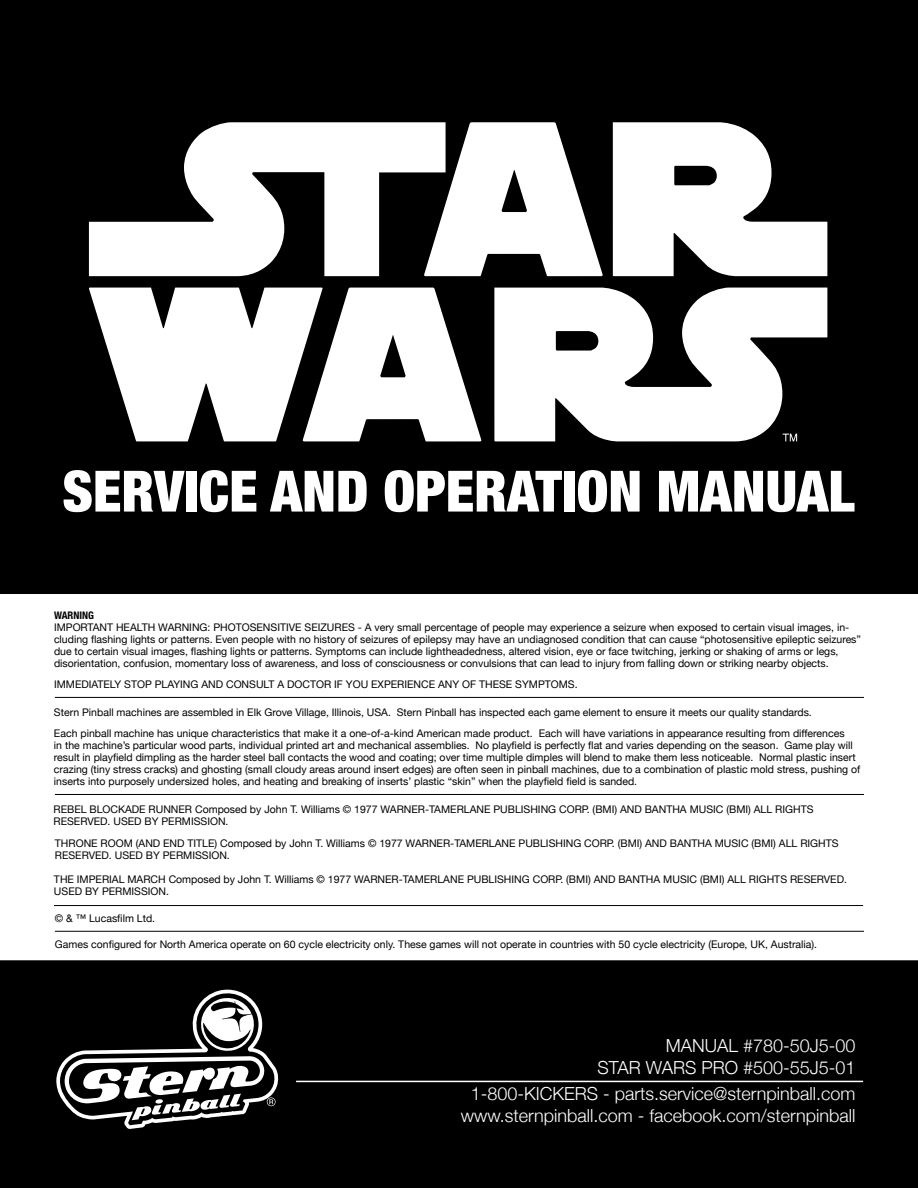
<style>
.page{position:relative;width:918px;height:1188px;background:#fff}
.page>*{position:absolute;margin:0;border:0;box-sizing:border-box;transform-origin:0 0}
.t1{font:900 condensed 57px "Helvetica Neue";color:#fff}
.t2{font:300 18px/21.6px "Helvetica Neue";color:#fff;text-align:center}
.t3{font:10.5px/12px "Helvetica Neue";color:#000}
.t4{font:700 condensed 10.5px "Helvetica Neue LT Pro";color:#000}
</style>
<div class="page">
<div style="left:0;top:960px;width:918px;height:228px;background:#000"></div>
<div style="left:0;top:465px;width:918px;height:129px;background:#000"></div>
<hr style="left:296px;top:1081px;width:567px;height:1px;background:#fff">
<svg style="left:56px;top:990px;width:222px;height:139px"></svg>
<hr style="left:55px;top:697px;width:809px;height:1px;background:#000">
<hr style="left:54px;top:905px;width:809px;height:1px;background:#000">
<hr style="left:55px;top:931px;width:809px;height:1px;background:#000">
<hr style="left:55px;top:794px;width:809px;height:1px;background:#000">
<div style="left:0;top:0;width:918px;height:465px;background:#000"></div>
<svg style="left:494px;top:288px;width:333px;height:153px;fill:#fff"></svg>
<svg style="left:89px;top:288px;width:392px;height:153px"></svg>
<svg style="left:89px;top:122px;width:335px;height:154px;fill:#fff"></svg>
<svg style="left:613px;top:122px;width:214px;height:154px"></svg>
<svg style="left:424px;top:122px;width:179px;height:154px"></svg>
<h1 class="t1" style="left:62px;top:444px;width:794px">SERVICE AND OPERATION MANUAL</h1>
<p class="t4" style="left:54px;top:609px;width:42px">WARNING</p>
<p class="t3" style="left:54px;top:622px;width:809px">IMPORTANT HEALTH WARNING: PHOTOSENSITIVE SEIZURES - A very small percentage of people may experience a seizure when exposed to certain visual images, in&shy;cluding flashing lights or patterns. Even people with no history of seizures of epilepsy may have an undiagnosed condition that can cause “photosensitive epileptic seizures” due to certain visual images, flashing lights or patterns. Symptoms can include lightheadedness, altered vision, eye or face twitching, jerking or shaking of arms or legs, disorientation, confusion, momentary loss of awareness, and loss of consciousness or convulsions that can lead to injury from falling down or striking nearby objects.</p>
<p class="t3" style="left:54px;top:679px;width:525px">IMMEDIATELY STOP PLAYING AND CONSULT A DOCTOR IF YOU EXPERIENCE ANY OF THESE SYMPTOMS.</p>
<p class="t3" style="left:54px;top:702px;width:792px;line-height:21px">Stern Pinball machines are assembled in Elk Grove Village, Illinois, USA. Stern Pinball has inspected each game element to ensure it meets our quality standards.<br>Each pinball machine has unique characteristics that make it a one-of-a-kind American made product. Each will have variations in appearance resulting from differences</p>
<p class="t3" style="left:54px;top:739px;width:808px">in the machine’s particular wood parts, individual printed art and mechanical assemblies. No playfield is perfectly flat and varies depending on the season. Game play will result in playfield dimpling as the harder steel ball contacts the wood and coating; over time multiple dimples will blend to make them less noticeable. Normal plastic insert crazing (tiny stress cracks) and ghosting (small cloudy areas around insert edges) are often seen in pinball machines, due to a combination of plastic mold stress, pushing of inserts into purposely undersized holes, and heating and breaking of inserts’ plastic “skin” when the playfield field is sanded.</p>
<p class="t3" style="left:54px;top:804px;width:761px">REBEL BLOCKADE RUNNER Composed by John T. Williams © 1977 WARNER-TAMERLANE PUBLISHING CORP. (BMI) AND BANTHA MUSIC (BMI) ALL RIGHTS<br>RESERVED. USED BY PERMISSION.</p>
<p class="t3" style="left:55px;top:838px;width:785px">THRONE ROOM (AND END TITLE) Composed by John T. Williams © 1977 WARNER-TAMERLANE PUBLISHING CORP. (BMI) AND BANTHA MUSIC (BMI) ALL RIGHTS<br>RESERVED. USED BY PERMISSION.</p>
<p class="t3" style="left:54px;top:874px;width:795px">THE IMPERIAL MARCH Composed by John T. Williams © 1977 WARNER-TAMERLANE PUBLISHING CORP. (BMI) AND BANTHA MUSIC (BMI) ALL RIGHTS RESERVED.<br>USED BY PERMISSION.</p>
<p class="t3" style="left:55px;top:913px;width:102px">© &amp; ™ Lucasfilm Ltd.</p>
<p class="t3" style="left:55px;top:939px;width:764px">Games configured for North America operate on 60 cycle electricity only. These games will not operate in countries with 50 cycle electricity (Europe, UK, Australia).</p>
<h2 class="t2" style="left:597px;top:1034px;width:260px;text-align:right">MANUAL #780-50J5-00<br>STAR WARS PRO #500-55J5-01</h2>
<h2 class="t2" style="left:461px;top:1082px;width:396px">1-800-KICKERS - parts.service@sternpinball.com www.sternpinball.com - facebook.com/sternpinball</h2>
</div>
